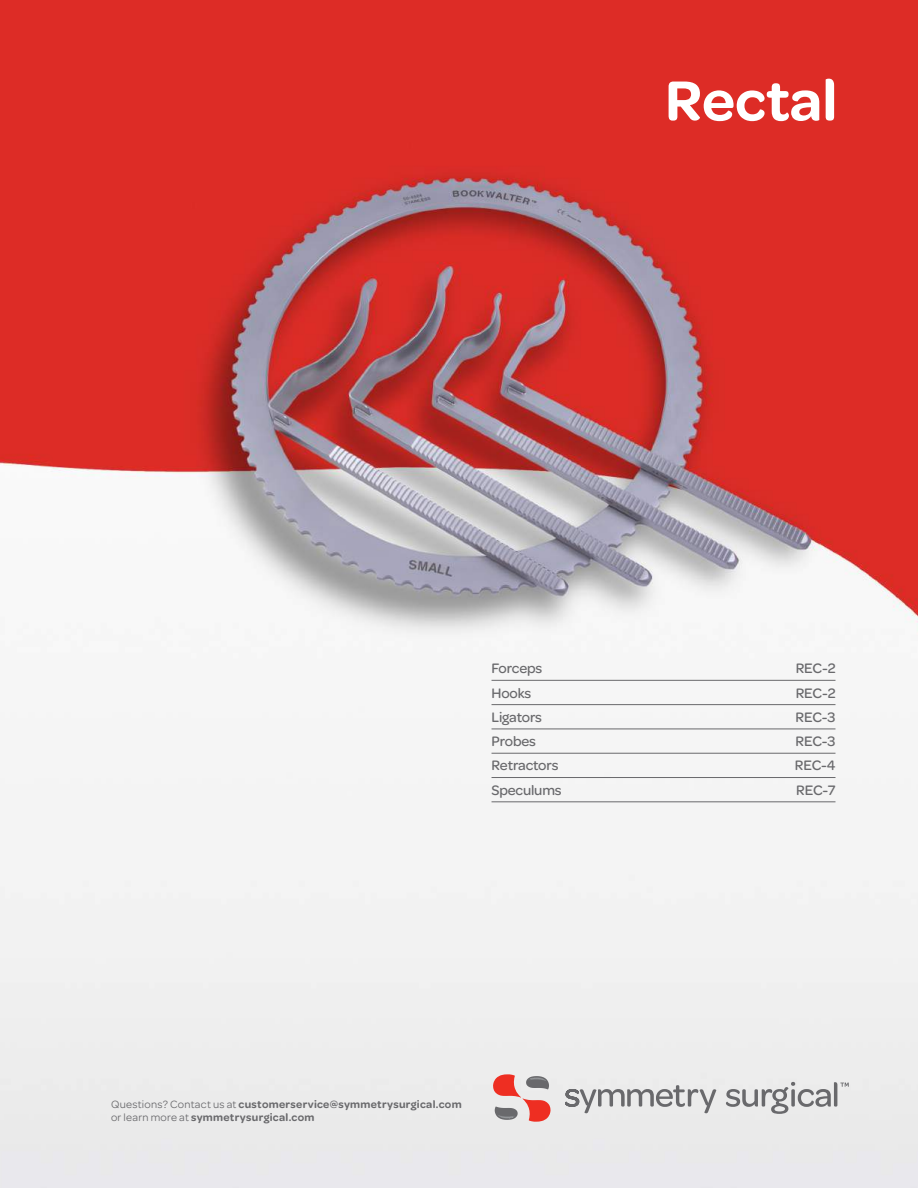
<style>
.page{position:relative;width:918px;height:1188px;background:#fff}
.page>*{position:absolute;margin:0;border:0;box-sizing:border-box;transform-origin:0 0}
.t1{font:600 60px "Omnes";color:#fff}
.t2{font:500 14.7px "Omnes";letter-spacing:-.01em;color:#69696c}
.t3{font:600 11.25px/13.5px "Omnes";letter-spacing:.03em;color:#69696c}
.s1{font-weight:400}
</style>
<div class="page">
<img style="left:0;top:0;width:918px;height:1188px">
<hr style="left:492px;top:680px;width:344px;height:1px;background:#69696c">
<hr style="left:492px;top:704px;width:344px;height:1px;background:#69696c">
<hr style="left:492px;top:729px;width:344px;height:1px;background:#69696c">
<hr style="left:492px;top:753px;width:344px;height:1px;background:#69696c">
<hr style="left:492px;top:777px;width:344px;height:1px;background:#69696c">
<hr style="left:492px;top:801px;width:344px;height:1px;background:#69696c">
<svg style="left:565px;top:1082px;width:284px;height:32px;background:#ccc"></svg>
<svg style="left:493px;top:1074px;width:58px;height:48px;background:#d69c99"></svg>
<h1 class="t1" style="left:665px;top:66px;width:174px">Rectal</h1>
<h2 class="t2" style="left:492px;top:660px;width:52px">Forceps</h2>
<h2 class="t2" style="left:796px;top:660px;width:41px">REC-2</h2>
<h2 class="t2" style="left:492px;top:684px;width:41px">Hooks</h2>
<h2 class="t2" style="left:796px;top:684px;width:41px">REC-2</h2>
<h2 class="t2" style="left:492px;top:709px;width:52px">Ligators</h2>
<h2 class="t2" style="left:796px;top:709px;width:41px">REC-3</h2>
<h2 class="t2" style="left:492px;top:733px;width:46px">Probes</h2>
<h2 class="t2" style="left:796px;top:733px;width:41px">REC-3</h2>
<h2 class="t2" style="left:492px;top:757px;width:69px">Retractors</h2>
<h2 class="t2" style="left:795px;top:757px;width:42px">REC-4</h2>
<h2 class="t2" style="left:492px;top:782px;width:72px">Speculums</h2>
<h2 class="t2" style="left:796px;top:782px;width:41px">REC-7</h2>
<p class="t3" style="left:111px;top:1097px;width:352px"><span class="s1">Questions? Contact us at</span> customerservice@symmetrysurgical.com <span class="s1">or learn more at</span> symmetrysurgical.com</p>
</div>
